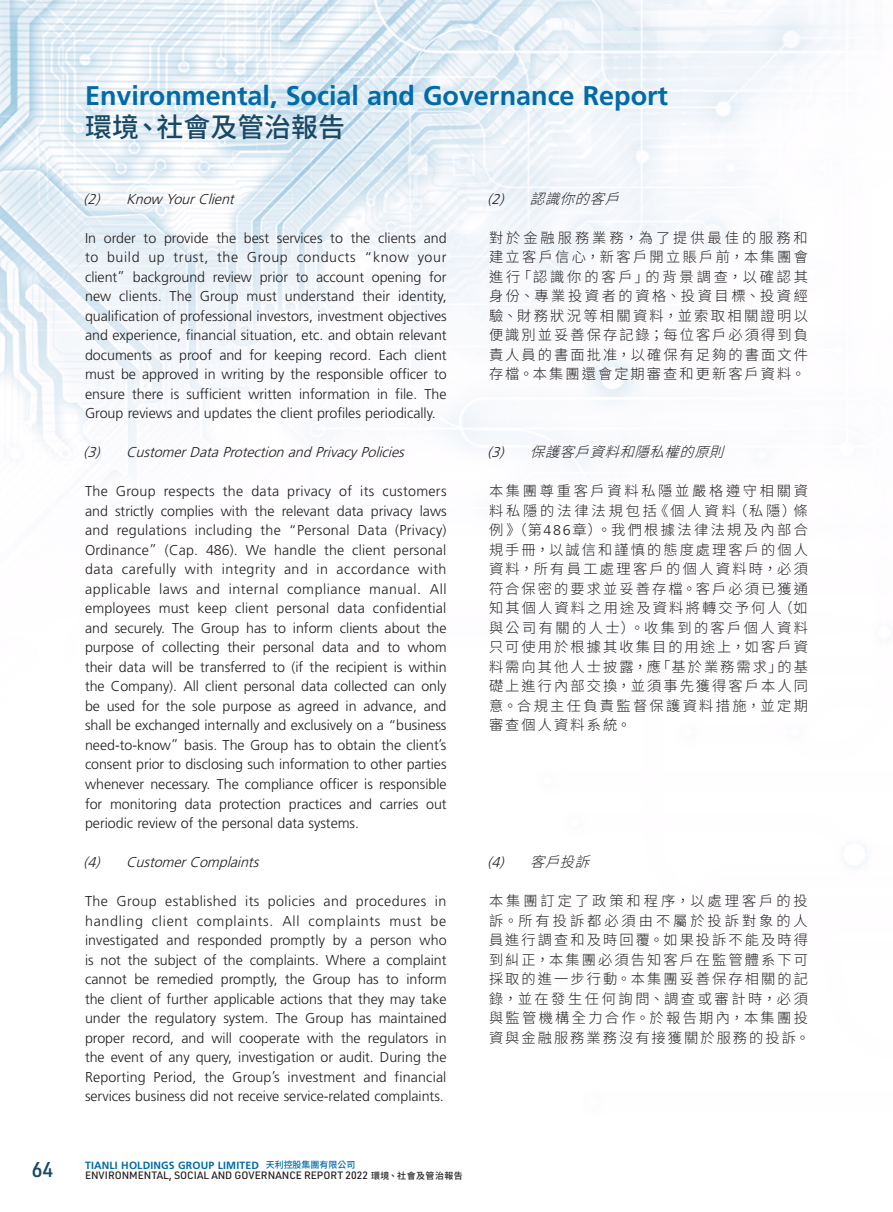
<style>
.page{position:relative;width:893px;height:1212px;background:#fff}
.page>*{position:absolute;margin:0;border:0;box-sizing:border-box;transform-origin:0 0}
.t1{font:700 27px "Frutiger LT Std";color:#006ba7}
.t2{font:500 27px "Source Han Sans TC";color:#194965}
.t3{font:500 21px "URWDIN";color:#194965}
.Body_Text{font:300 14.25px/19.5px "Frutiger LT Std";color:#231f20;text-align:justify}
.C_Body_Text{font:300 14.25px/19.5px "Source Han Sans TC";letter-spacing:.145em;color:#231f20;text-align:justify}
.Heading_4{font:italic 300 14.25px "Frutiger LT Std";color:#231f20}
.C_Heading_4{font:italic 300 14.25px "Source Han Sans TC";color:#231f20}
.t4{font:500 10.5px "URWDIN";letter-spacing:-.005em;color:#231f20}
.t5{font:700 10.5px "Frutiger LT Std";letter-spacing:.015em;color:#006ba7}
.s1{font-family:"Source Han Sans TC";font-weight:500;font-size:9px}
.s2{font-family:"Source Han Sans TC";font-size:9px}
.s3{font-family:"Frutiger LT Std"}
</style>
<div class="page">
<img style="left:0;top:0;width:868px;height:867px">
<h1 class="t1" style="left:85px;top:80px;width:584px">Environmental, Social and Governance Report</h1>
<h1 class="t2" style="left:85px;top:112px;width:262px">環境、社會及管治報告</h1>
<p class="Heading_4" style="left:84px;top:191px;width:156px">(2) Know YourClient</p>
<p class="Body_Text" style="left:85px;top:228px;width:363px">In order to provide the best services to the clients and to build up trust, the Group conducts “know your client” background review prior to account opening for new clients. The Group must understand their identity, qualification of professional investors, investment objectives and experience, financial situation, etc. and obtain relevant documents as proof and for keeping record. Each client must be approved in writing by the responsible officer to ensure there is sufficient written information in file. The Group reviews and updates the client profiles periodically.</p>
<p class="Heading_4" style="left:84px;top:444px;width:326px">(3) CustomerDataProtectionandPrivacyPolicies</p>
<p class="Body_Text" style="left:85px;top:482px;width:363px">The Group respects the data privacy of its customers and strictly complies with the relevant data privacy laws and regulations including the “Personal Data (Privacy)<br>Ordinance” (Cap. 486). We handle the client personal data carefully with integrity and in accordance with applicable laws and internal compliance manual. All employees must keep client personal data confidential and securely. The Group has to inform clients about the purpose of collecting their personal data and to whom their data will be transferred to (if the recipient is within the Company). All client personal data collected can only be used for the sole purpose as agreed in advance, and shall be exchanged internally and exclusively on a “business need-to-know” basis. The Group has to obtain the client’s consent prior to disclosing such information to other parties whenever necessary. The compliance officer is responsible for monitoring data protection practices and carries out periodic review of the personal data systems.</p>
<p class="Heading_4" style="left:84px;top:854px;width:181px">(4) CustomerComplaints</p>
<p class="Body_Text" style="left:85px;top:891px;width:363px">The Group established its policies and procedures in handling client complaints. All complaints must be investigated and responded promptly by a person who is not the subject of the complaints. Where a complaint cannot be remedied promptly, the Group has to inform the client of further applicable actions that they may take under the regulatory system. The Group has maintained proper record, and will cooperate with the regulators in the event of any query, investigation or audit. During the Reporting Period, the Group’s investment and financial services business did not receive service-related complaints.</p>
<h2 class="t3" style="left:31px;top:1156px;width:24px">64</h2>
<p class="t5" style="left:85px;top:1159px;width:272px">TIANLI HOLDINGS GROUP LIMITED <span class="s1">天利控股集團有限公司</span></p>
<p class="t4" style="left:85px;top:1168px;width:379px">ENVIRONMENTAL, SOCIAL AND GOVERNANCE REPORT 2022 <span class="s2">環境、社會及管治報告</span></p>
<p class="C_Heading_4" style="left:488px;top:191px;width:144px"><span class="s3">(2)</span> 認識你的客戶</p>
<p class="C_Body_Text" style="left:489px;top:228px;width:320px">對於金融服務業務，為了提供最佳的服務和建立客戶信心，新客戶開立賬戶前，本集團會進行「認識你的客戶」的背景調查，以確認其身份、專業投資者的資格、投資目標、投資經驗、財務狀況等相關資料，並索取相關證明以便識別並妥善保存記錄；每位客戶必須得到負責人員的書面批准，以確保有足夠的書面文件存檔。本集團還會定期審查和更新客戶資料。</p>
<p class="C_Heading_4" style="left:488px;top:444px;width:248px"><span class="s3">(3)</span> 保護客戶資料和隱私權的原則</p>
<p class="C_Body_Text" style="left:489px;top:482px;width:320px">本集團尊重客戶資料私隱並嚴格遵守相關資料私隱的法律法規包括《個人資料（私隱）條例》（第<span class="s3">486</span>章）。我們根據法律法規及內部合規手冊，以誠信和謹慎的態度處理客戶的個人資料，所有員工處理客戶的個人資料時，必須符合保密的要求並妥善存檔。客戶必須已獲通知其個人資料之用途及資料將轉交予何人（如與公司有關的人士）。收集到的客戶個人資料只可使用於根據其收集目的用途上，如客戶資料需向其他人士披露，應「基於業務需求」的基礎上進行內部交換，並須事先獲得客戶本人同意。合規主任負責監督保護資料措施，並定期審查個人資料系統。</p>
<p class="C_Heading_4" style="left:488px;top:854px;width:114px"><span class="s3">(4)</span> 客戶投訴</p>
<p class="C_Body_Text" style="left:489px;top:891px;width:322px;text-align:left">本集團訂定了政策和程序，以處理客戶的投訴。所有投訴都必須由不屬於投訴對象的人員進行調查和及時回覆。如果投訴不能及時得到糾正，本集團必須告知客戶在監管體系下可採取的進一步行動。本集團妥善保存相關的記錄，並在發生任何詢問、調查或審計時，必須與監管機構全力合作。於報告期內，本集團投資與金融服務業務沒有接獲關於服務的投訴。</p>
</div>
